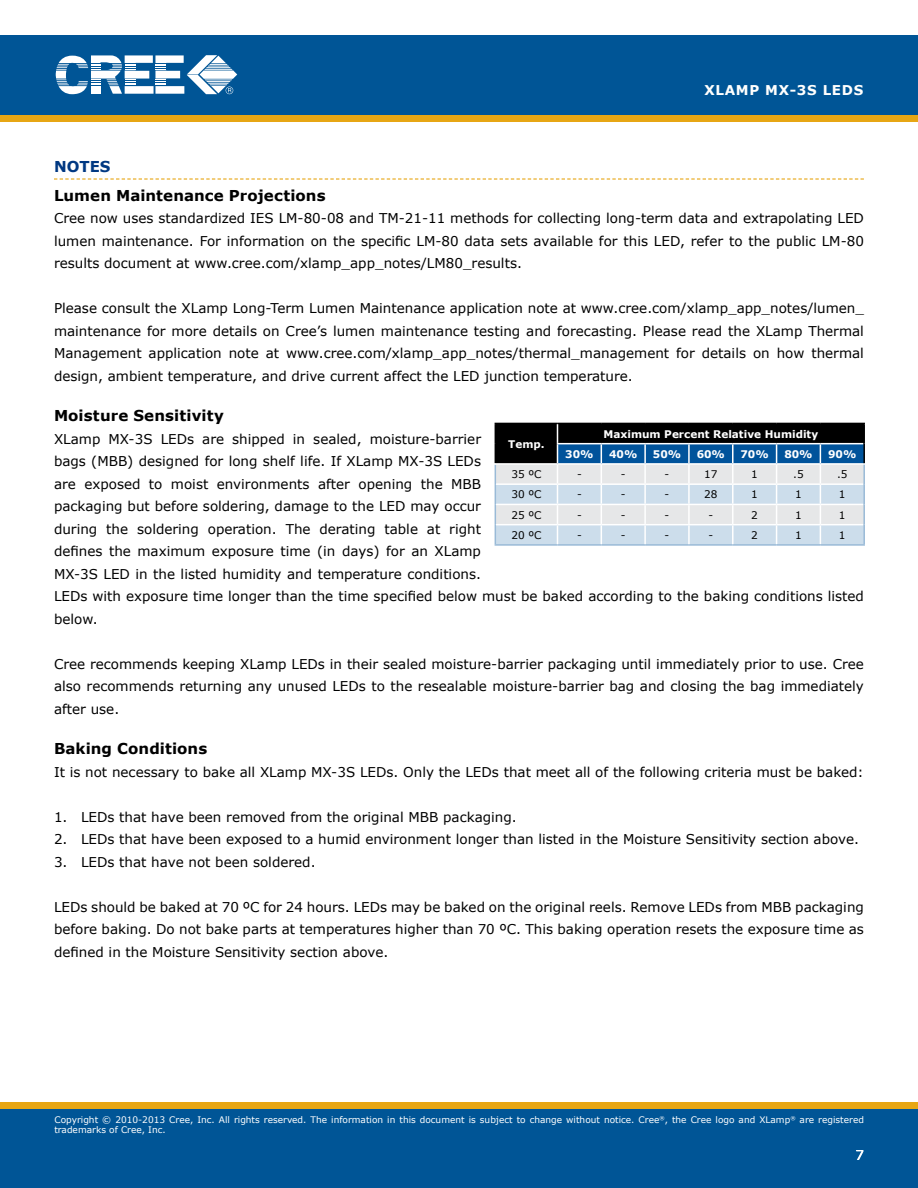
<style>
.page{position:relative;width:918px;height:1188px;background:#fff}
.page>*{position:absolute;margin:0;border:0;box-sizing:border-box;transform-origin:0 0}
.t1{font:700 15px "Verdana";color:#000}
.t2{font:700 15px "Verdana";color:#003882}
.t3{font:13.5px/22.5px "Verdana";color:#000;text-align:justify}
.t4{font:700 13.5px "Verdana";letter-spacing:.05em;color:#fffffe}
.t5{font:13.5px "Verdana";color:#fff}
.t6{font:700 10.5px "Verdana";color:#fff}
.t7{font:10.5px "Verdana";color:#000}
.t8{font:9px/10.8px "Verdana";color:#fff}
</style>
<div class="page">
<div style="left:0;top:35px;width:918px;height:80px;background:#005596"></div>
<svg style="left:56px;top:55px;width:181px;height:39px"></svg>
<div style="left:0;top:1108px;width:918px;height:80px;background:#005596"></div>
<div style="left:0;top:115px;width:918px;height:7px;background:#e7a614"></div>
<div style="left:0;top:1102px;width:918px;height:6px;background:#e7a614"></div>
<svg style="left:54px;top:178px;width:810px;height:2px"></svg>
<hr style="left:495px;top:544px;width:62px;height:2px;background:#99bad7">
<hr style="left:557px;top:544px;width:44px;height:2px;background:#99bad7">
<hr style="left:601px;top:544px;width:44px;height:2px;background:#99bad7">
<hr style="left:645px;top:544px;width:44px;height:2px;background:#99bad7">
<hr style="left:689px;top:544px;width:44px;height:2px;background:#99bad7">
<hr style="left:733px;top:544px;width:44px;height:2px;background:#99bad7">
<hr style="left:777px;top:544px;width:43px;height:2px;background:#99bad7">
<hr style="left:820px;top:544px;width:45px;height:2px;background:#99bad7">
<svg style="left:495px;top:423px;width:370px;height:122px;background:#96a6b4"></svg>
<hr style="left:863px;top:484px;width:2px;height:20px;background:#99bad7">
<hr style="left:863px;top:504px;width:2px;height:21px;background:#99bad7">
<p class="t4" style="left:705px;top:82px;width:160px">xlamp mx-3s Leds</p>
<p class="t2" style="left:54px;top:157px;width:58px">Notes</p>
<p class="t1" style="left:54px;top:186px;width:273px">Lumen Maintenance Projections</p>
<p class="t3" style="left:54px;top:207px;width:811px">Cree now uses standardized IES LM-80-08 and TM-21-11 methods for collecting long-term data and extrapolating LED lumen maintenance. For information on the specific LM-80 data sets available for this LED, refer to the public LM-80 results document at www.cree.com/xlamp_app_notes/LM80_results.</p>
<p class="t3" style="left:54px;top:297px;width:812px">Please consult the XLamp Long-Term Lumen Maintenance application note at www.cree.com/xlamp_app_notes/lumen_ maintenance for more details on Cree’s lumen maintenance testing and forecasting. Please read the XLamp Thermal Management application note at www.cree.com/xlamp_app_notes/thermal_management for details on how thermal design, ambient temperature, and drive current affect the LED junction temperature.</p>
<p class="t1" style="left:54px;top:406px;width:171px">Moisture Sensitivity</p>
<p class="t3" style="left:54px;top:427px;width:812px;text-align:left">XLamp MX-3S LEDs are shipped in sealed, moisture-barrier<br>bags (MBB) designed for long shelf life. If XLamp MX-3S LEDs<br>are exposed to moist environments after opening the MBB<br>packaging but before soldering, damage to the LED may occur<br>during the soldering operation. The derating table at right<br>defines the maximum exposure time (in days) for an XLamp<br>MX-3S LED in the listed humidity and temperature conditions.<br>LEDs with exposure time longer than the time specified below must be baked according to the baking conditions listed below.</p>
<p class="t3" style="left:54px;top:652px;width:812px">Cree recommends keeping XLamp LEDs in their sealed moisture-barrier packaging until immediately prior to use. Cree also recommends returning any unused LEDs to the resealable moisture-barrier bag and closing the bag immediately after use.</p>
<p class="t1" style="left:54px;top:739px;width:155px">Baking Conditions</p>
<p class="t3" style="left:54px;top:760px;width:811px">It is not necessary to bake all XLamp MX-3S LEDs. Only the LEDs that meet all of the following criteria must be baked:</p>
<p class="t3" style="left:54px;top:805px;width:464px">1. LEDs that have been removed from the original MBB packaging.</p>
<p class="t3" style="left:54px;top:828px;width:807px">2. LEDs that have been exposed to a humid environment longer than listed in the Moisture Sensitivity section above.</p>
<p class="t3" style="left:54px;top:850px;width:263px">3. LEDs that have not been soldered.</p>
<p class="t3" style="left:54px;top:895px;width:811px">LEDs should be baked at 70 ºC for 24 hours. LEDs may be baked on the original reels. Remove LEDs from MBB packaging before baking. Do not bake parts at temperatures higher than 70 ºC. This baking operation resets the exposure time as defined in the Moisture Sensitivity section above.</p>
<p class="t6" style="left:603px;top:427px;width:216px">Maximum Percent Relative H umidity</p>
<p class="t6" style="left:508px;top:437px;width:38px">Temp.</p>
<p class="t6" style="left:565px;top:447px;width:30px">30%</p>
<p class="t6" style="left:609px;top:447px;width:30px">40%</p>
<p class="t6" style="left:653px;top:447px;width:30px">50%</p>
<p class="t6" style="left:697px;top:447px;width:30px">60%</p>
<p class="t6" style="left:741px;top:447px;width:30px">70%</p>
<p class="t6" style="left:784px;top:447px;width:30px">80%</p>
<p class="t6" style="left:828px;top:447px;width:30px">90%</p>
<p class="t7" style="left:511px;top:468px;width:32px">35 ºC</p>
<p class="t7" style="left:577px;top:468px;width:6px">-</p>
<p class="t7" style="left:621px;top:468px;width:6px">-</p>
<p class="t7" style="left:665px;top:468px;width:6px">-</p>
<p class="t7" style="left:704px;top:468px;width:15px">17</p>
<p class="t7" style="left:751px;top:468px;width:8px">1</p>
<p class="t7" style="left:793px;top:468px;width:12px">.5</p>
<p class="t7" style="left:837px;top:468px;width:12px">.5</p>
<p class="t7" style="left:511px;top:488px;width:32px">30 ºC</p>
<p class="t7" style="left:577px;top:488px;width:6px">-</p>
<p class="t7" style="left:621px;top:488px;width:6px">-</p>
<p class="t7" style="left:665px;top:488px;width:6px">-</p>
<p class="t7" style="left:704px;top:488px;width:15px">28</p>
<p class="t7" style="left:751px;top:488px;width:8px">1</p>
<p class="t7" style="left:795px;top:488px;width:8px">1</p>
<p class="t7" style="left:839px;top:488px;width:8px">1</p>
<p class="t7" style="left:511px;top:508px;width:32px">25 ºC</p>
<p class="t7" style="left:577px;top:508px;width:6px">-</p>
<p class="t7" style="left:621px;top:508px;width:6px">-</p>
<p class="t7" style="left:665px;top:508px;width:6px">-</p>
<p class="t7" style="left:708px;top:508px;width:6px">-</p>
<p class="t7" style="left:751px;top:508px;width:8px">2</p>
<p class="t7" style="left:795px;top:508px;width:8px">1</p>
<p class="t7" style="left:839px;top:508px;width:8px">1</p>
<p class="t7" style="left:511px;top:528px;width:32px">20 ºC</p>
<p class="t7" style="left:577px;top:528px;width:6px">-</p>
<p class="t7" style="left:621px;top:528px;width:6px">-</p>
<p class="t7" style="left:665px;top:528px;width:6px">-</p>
<p class="t7" style="left:708px;top:528px;width:6px">-</p>
<p class="t7" style="left:751px;top:528px;width:8px">2</p>
<p class="t7" style="left:795px;top:528px;width:8px">1</p>
<p class="t7" style="left:839px;top:528px;width:8px">1</p>
<p class="t8" style="left:54px;top:1114px;width:811px">Copyright © 2010-2013 Cree, Inc. All rights reserved. The information in this document is subject to change without notice. Cree<sup>®</sup>, the Cree logo and XLamp<sup>®</sup> are registered trademarks of Cree, Inc.</p>
<p class="t8" style="left:114px;top:1115px;width:752px">2010 Cree, Inc. All rights reserved. The information in his document is subject to change without no ice. Cree, the Cr e logo and XLamp are registered tradema ks</p>
<p class="t8" style="left:54px;top:1125px;width:58px">of Cree, Inc.</p>
<p class="t5" style="left:855px;top:1146px;width:10px">7</p>
</div>
